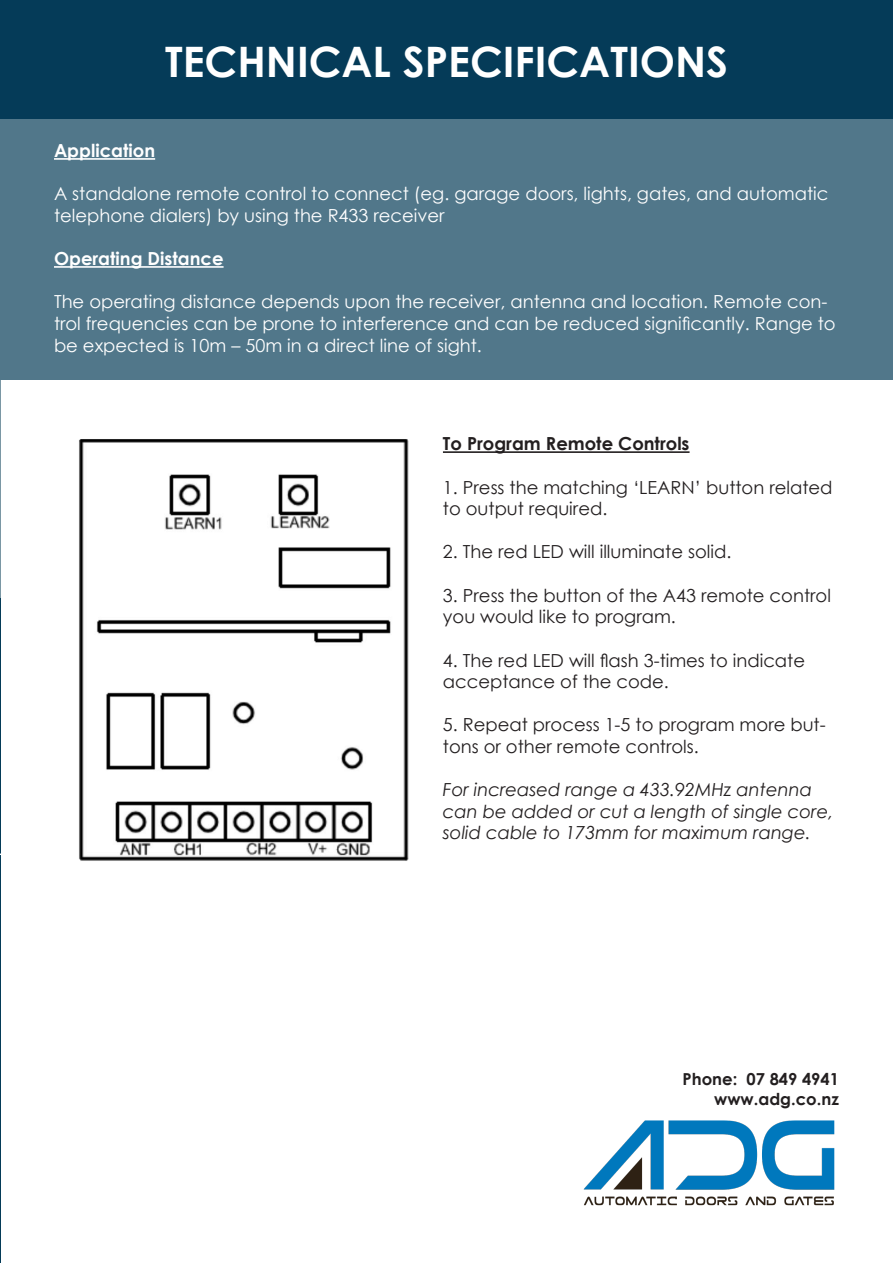
<style>
.page{position:relative;width:893px;height:1263px;background:#fff}
.page>*{position:absolute;margin:0;border:0;box-sizing:border-box;transform-origin:0 0}
.Page_Section_Title{font:700 42px "Century Gothic";color:#fff}
.t1{font:18px/21.6px "Century Gothic";color:#fff}
.t2{font:18px/21.6px "Century Gothic";color:#231f20}
.t3{font:italic 18px/21.6px "Century Gothic";color:#231f20}
.t4{font:700 18px "Century Gothic";color:#fff}
.t5{font:700 18px "Century Gothic";color:#231f20}
.Page_Section_Title-2{font:700 16.5px "Century Gothic";color:#231f20}
</style>
<div class="page">
<hr style="left:0;top:0;width:1px;height:602px;background:#7a97a4">
<hr style="left:0;top:599px;width:1px;height:664px;background:#053b58">
<div style="left:0;top:0;width:893px;height:120px;background:#053b58"></div>
<div style="left:0;top:120px;width:893px;height:260px;background:#51778a"></div>
<hr style="left:54px;top:158px;width:101px;height:2px;background:#fff">
<hr style="left:54px;top:266px;width:170px;height:2px;background:#fff">
<hr style="left:443px;top:451px;width:247px;height:2px;background:#231f20">
<img style="left:583px;top:1120px;width:252px;height:86px">
<img style="left:79px;top:439px;width:330px;height:422px">
<p class="Page_Section_Title" style="left:165px;top:30px;width:564px">TECHNICAL SPECIFICATIONS</p>
<p class="t4" style="left:54px;top:137px;width:103px">Application</p>
<p class="t1" style="left:54px;top:183px;width:776px">A standalone remote control to connect (eg. garage doors, lights, gates, and automatic telephone dialers) by using the R433 receiver</p>
<p class="t4" style="left:54px;top:245px;width:171px">Operating Distance</p>
<p class="t1" style="left:54px;top:291px;width:783px">The operating distance depends upon the receiver, antenna and location. Remote con&shy;trol frequencies can be prone to interference and can be reduced significantly. Range to be expected is 10m – 50m in a direct line of sight.</p>
<p class="t5" style="left:443px;top:430px;width:248px">To Program Remote Controls</p>
<p class="t2" style="left:443px;top:476px;width:391px">1. Press the matching ‘LEARN’ button related to output required.</p>
<p class="t2" style="left:443px;top:541px;width:290px">2. The red LED will illuminate solid.</p>
<p class="t2" style="left:443px;top:584px;width:389px">3. Press the button of the A43 remote control you would like to program.</p>
<p class="t2" style="left:443px;top:649px;width:364px">4. The red LED will flash 3-times to indicate acceptance of the code.</p>
<p class="t2" style="left:443px;top:714px;width:384px">5. Repeat process 1-5 to program more but&shy;tons or other remote controls.</p>
<p class="t3" style="left:443px;top:778px;width:392px">For increased range a 433.92MHz antenna can be added or cut a length of single core, solid cable to 173mm for maximum range.</p>
<p class="Page_Section_Title-2" style="left:682px;top:1067px;width:158px">Phone: 07 849 4941</p>
<p class="Page_Section_Title-2" style="left:714px;top:1086px;width:126px">www.adg.co.nz</p>
</div>
